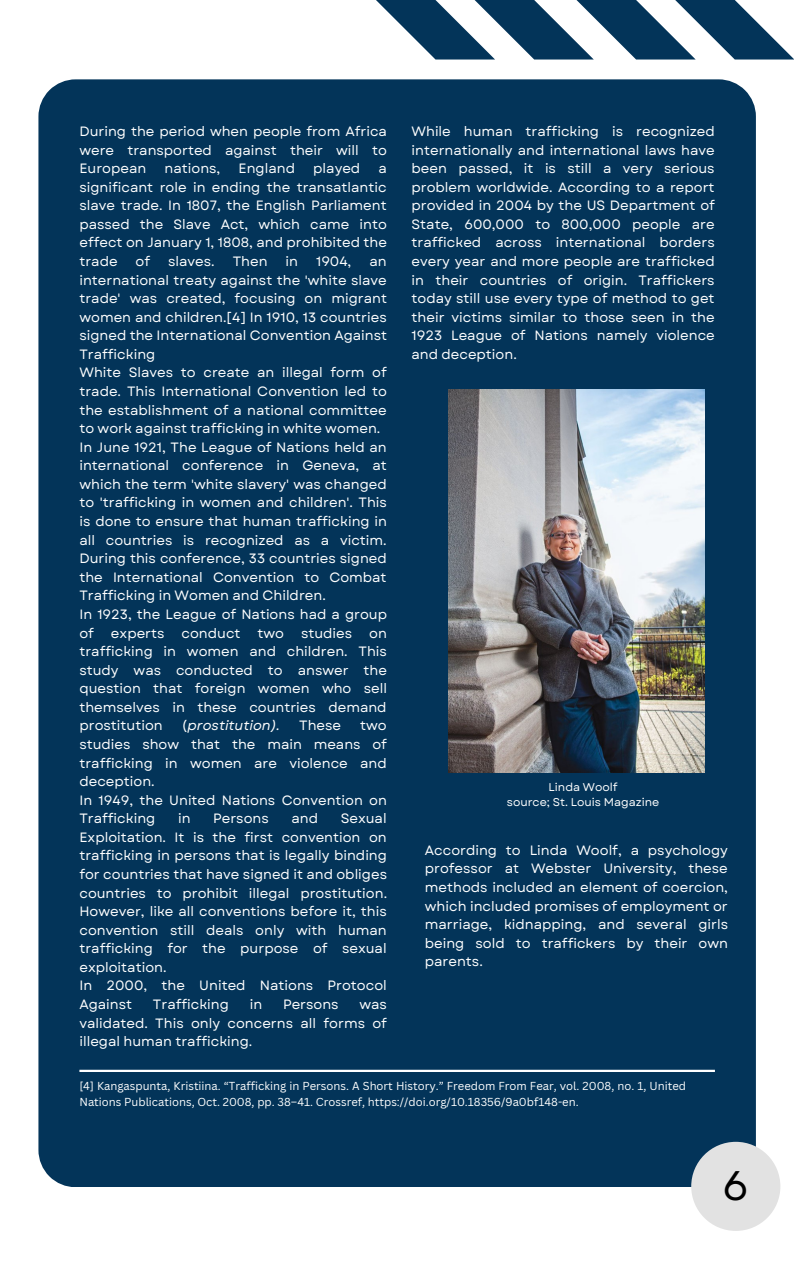
<style>
.page{position:relative;width:794px;height:1266px;background:#fff}
.page>*{position:absolute;margin:0;border:0;box-sizing:border-box;transform-origin:0 0}
.t1{font:41.25px "Garet";color:#000}
.t2{font:13.5px/18.6px "Garet";color:#fff;text-align:justify}
.t3{font:italic 13.5px "Garet";color:#fff}
.t4{font:11.25px/15.8px "Canva Sans";color:#fff}
.t5{font:11.25px "Garet";color:#fff}
.s1{font-style:normal}
</style>
<div class="page">
<svg style="left:695px;top:0;width:98px;height:60px;fill:#033459"></svg>
<svg style="left:495px;top:0;width:81px;height:60px;fill:#033459"></svg>
<svg style="left:576px;top:0;width:119px;height:60px;fill:#033459"></svg>
<svg style="left:376px;top:0;width:119px;height:60px;fill:#033459"></svg>
<div style="left:38px;top:79px;width:717px;height:1108px;background:#033459"></div>
<div style="left:690px;top:1141px;width:90px;height:90px;background:#e2e2e2;border-radius:50%"></div>
<img style="left:448px;top:389px;width:256px;height:384px">
<hr style="left:79px;top:1069px;width:635px;height:3px;background:#fff">
<p class="t2" style="left:79px;top:122px;width:309px">During the period when people from Africa were transported against their will to European</p>
<p class="t2" style="left:164px;top:159px;width:57px">nations,</p>
<p class="t2" style="left:238px;top:159px;width:58px">England</p>
<p class="t2" style="left:313px;top:159px;width:48px">played</p>
<p class="t2" style="left:79px;top:159px;width:309px;text-indent:299px">a significant role in ending the transatlantic slave trade. In 1807, the English Parliament passed the Slave Act, which came into effect on January 1, 1808, and prohibited the trade</p>
<p class="t2" style="left:136px;top:252px;width:16px">of</p>
<p class="t2" style="left:168px;top:252px;width:48px">slaves.</p>
<p class="t2" style="left:232px;top:252px;width:36px">Then</p>
<p class="t2" style="left:285px;top:252px;width:14px">in</p>
<p class="t2" style="left:316px;top:252px;width:37px">1904,</p>
<p class="t2" style="left:79px;top:252px;width:309px;text-indent:290px">an international treaty against the 'white slave trade' was created, focusing on migrant women and children.[4] In 1910, 13 countries signed the International Convention Against Trafficking</p>
<p class="t2" style="left:79px;top:363px;width:309px">White Slaves to create an illegal form of trade. This International Convention led to the establishment of a national committee to work against trafficking in white women.</p>
<p class="t2" style="left:79px;top:438px;width:309px">In June 1921, The League of Nations held an international conference in Geneva, at which the term 'white slavery' was changed to 'trafficking in women and children'. This is done to ensure that human trafficking in all countries is recognized as a victim.<br>During this conference, 33 countries signed the International Convention to Combat Trafficking in Women and Children.</p>
<p class="t2" style="left:79px;top:605px;width:309px">In 1923, the League of Nations had a group of</p>
<p class="t2" style="left:111px;top:623px;width:55px">experts</p>
<p class="t2" style="left:181px;top:623px;width:60px">conduct</p>
<p class="t2" style="left:257px;top:623px;width:28px">two</p>
<p class="t2" style="left:301px;top:623px;width:53px">studies</p>
<p class="t2" style="left:79px;top:623px;width:309px;text-indent:289px">on trafficking in women and children. This study was conducted to answer the question that foreign women who sell themselves in these countries demand prostitution</p>
<p class="t3" style="left:182px;top:716px;width:100px"><span class="s1">(</span>prostitution).</p>
<p class="t2" style="left:299px;top:716px;width:43px">These</p>
<p class="t2" style="left:79px;top:716px;width:309px;text-indent:281px">two studies show that the main means of trafficking in women are violence and deception.</p>
<p class="t2" style="left:79px;top:791px;width:309px">In 1949, the United Nations Convention on<br>Trafficking</p>
<p class="t2" style="left:79px;top:809px;width:309px;text-indent:261px">Sexual Exploitation. It is the first convention on trafficking in persons that is legally binding for countries that have signed it and obliges countries to prohibit illegal prostitution.<br>However, like all conventions before it, this convention still deals only with human trafficking for the purpose of sexual exploitation.</p>
<p class="t2" style="left:79px;top:976px;width:309px">In 2000, the United Nations Protocol<br>Against</p>
<p class="t2" style="left:178px;top:809px;width:14px">in</p>
<p class="t2" style="left:213px;top:809px;width:57px">Persons</p>
<p class="t2" style="left:291px;top:809px;width:28px">and</p>
<p class="t2" style="left:153px;top:995px;width:77px">Trafficking</p>
<p class="t2" style="left:249px;top:995px;width:14px">in</p>
<p class="t2" style="left:283px;top:995px;width:57px">Persons</p>
<p class="t2" style="left:79px;top:995px;width:309px;text-indent:280px">was validated. This only concerns all forms of illegal human trafficking.</p>
<p class="t2" style="left:411px;top:122px;width:305px">While human trafficking is recognized internationally and international laws have been passed, it is still a very serious problem worldwide. According to a report provided in 2004 by the US Department of State, 600,000 to 800,000 people are trafficked across international borders every year and more people are trafficked in their countries of origin. Traffickers today still use every type of method to get their victims similar to those seen in the 1923 League of Nations namely violence and deception.</p>
<p class="t5" style="left:548px;top:778px;width:70px">Linda Woolf</p>
<p class="t5" style="left:506px;top:794px;width:154px">source; St. Louis Magazine</p>
<p class="t2" style="left:424px;top:841px;width:305px">According to Linda Woolf, a psychology professor at Webster University, these methods included an element of coercion, which included promises of employment or marriage, kidnapping, and several girls being sold to traffickers by their own parents.</p>
<p class="t4" style="left:79px;top:1077px;width:608px">[4] Kangaspunta, Kristiina. “Trafficking in Persons. A Short History.” Freedom From Fear, vol. 2008, no. 1, United<br>Nations Publications, Oct. 2008, pp. 38–41. Crossref, https://doi.org/10.18356/9a0bf148-en.</p>
<p class="t1" style="left:722px;top:1156px;width:28px">6</p>
</div>
